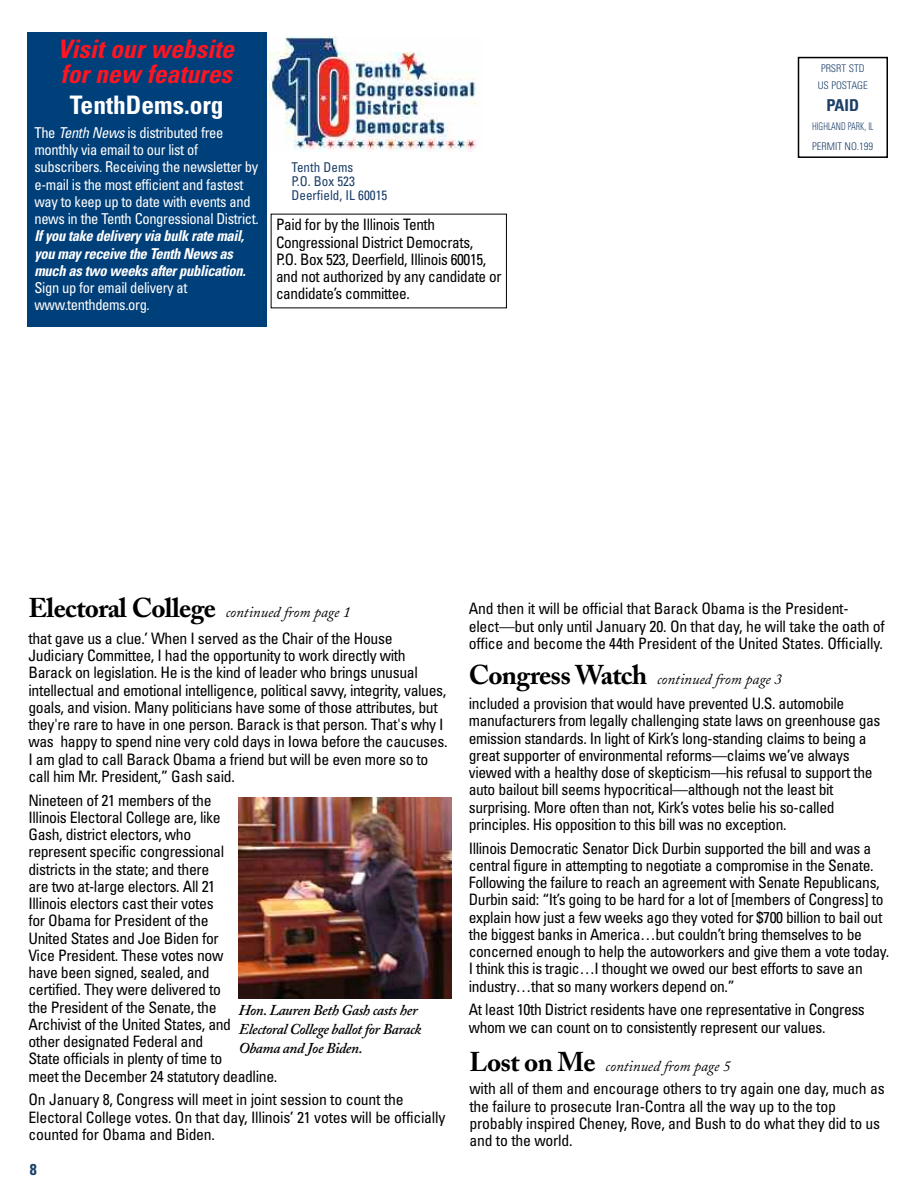
<style>
.page{position:relative;width:918px;height:1188px;background:#fff}
.page>*{position:absolute;margin:0;border:0;box-sizing:border-box;transform-origin:0 0}
.t1{font:italic 700 condensed 25.5px/25.5px "Univers";color:#ff1521}
.t2{font:700 condensed 25.5px "Univers";color:#fff}
.t3{font:700 condensed 16.35px "Univers";color:#1c3f68}
.t4{font:condensed 15.75px/17.2px "Univers";letter-spacing:-.025em;color:#000}
.t5{font:700 condensed 15.75px "Univers";color:#1c3f68}
.t6{font:condensed 15px/17.2px "Univers";letter-spacing:-.025em;color:#fff}
.t7{font:italic 700 condensed 15px/17.2px "Univers";letter-spacing:-.025em;color:#fff}
.t8{font:italic 15px "Adobe Caslon";color:#000}
.t9{font:italic 600 15px/18.6px "Adobe Caslon";letter-spacing:-.025em;color:#000}
.t10{font:condensed 13.5px/14.2px "Univers";color:#1c3f68}
.t11{font:300 condensed 10.5px/19.5px "Univers";color:#1c3f68;scale:.8 1}
.t12{font:300 condensed 10.5px/17.1px "Univers";color:#1c3f68;text-align:center}
.s1{font-style:italic}
.s2{font-weight:700;font-style:normal;font-size:27px}
</style>
<div class="page">
<img style="left:269px;top:36px;width:208px;height:116px">
<div style="left:798px;top:57px;width:90px;height:101px;border:2px solid #000"></div>
<div style="left:27px;top:32px;width:239px;height:294px;background:#00407a"></div>
<img style="left:238px;top:797px;width:213px;height:202px">
<h1 class="t1" style="left:58px;top:38px;width:178px">Visit our website for new features</h1>
<h1 class="t2" style="left:70px;top:96px;width:155px">TenthDems.org</h1>
<p class="t6" style="left:34px;top:125px;width:226px">The <span class="s1">Tenth News</span> is distributed free monthly via email to our list of subscribers. Receiving the newsletter by e-mail is the most efficient and fastest way to keep up to date with events and news in the Tenth Congressional District.</p>
<p class="t7" style="left:34px;top:229px;width:213px">If you take delivery via bulk rate mail, you may receive the Tenth News as much as two weeks after publication.</p>
<p class="t6" style="left:34px;top:280px;width:155px">Sign up for email delivery at www.tenthdems.org.</p>
<p class="t10" style="left:292px;top:161px;width:97px">Tenth Dems<br>P.O. Box 523<br>Deerfield, IL 60015</p>
<p class="t4" style="left:276px;top:217px;width:227px">Paid for by the Illinois Tenth Congressional District Democrats,<br>P.O. Box 523, Deerfield, Illinois 60015, and not authorized by any candidate or candidate’s committee.</p>
<p class="t12" style="left:818px;top:61px;width:52px">PRSRT STD<br>US POSTAGE</p>
<p class="t3" style="left:826px;top:99px;width:34px">PAID</p>
<p class="t11" style="left:812px;top:118px;width:78px">HIGHLAND PARK, IL<br>PERMIT NO.199</p>
<p class="t8" style="left:28px;top:607px;width:324px"><span class="s2">Electoral College</span> continued from page 1</p>
<p class="t4" style="left:28px;top:631px;width:420px">that gave us a clue.’ When I served as the Chair of the House Judiciary Committee, I had the opportunity to work directly with Barack on legislation. He is the kind of leader who brings unusual intellectual and emotional intelligence, political savvy, integrity, values, goals, and vision. Many politicians have some of those attributes, but they're rare to have in one person. Barack is that person. That's why I was happy to spend nine very cold days in Iowa before the caucuses.<br>I am glad to call Barack Obama a friend but will be even more so to call him Mr. President,” Gash said.</p>
<p class="t4" style="left:28px;top:793px;width:250px">Nineteen of 21 members of the<br>Illinois Electoral College are, like<br>Gash, district electors, who<br>represent specific congressional<br>districts in the state; and there<br>are two at-large electors. All 21<br>Illinois electors cast their votes<br>for Obama for President of the<br>United States and Joe Biden for<br>Vice President. These votes now<br>have been signed, sealed, and<br>certified. They were delivered to<br>the President of the Senate, the<br>Archivist of the United States, and<br>other designated Federal and<br>State officials in plenty of time to<br>meet the December 24 statutory deadline.</p>
<p class="t4" style="left:28px;top:1092px;width:418px">On January 8, Congress will meet in joint session to count the<br>Electoral College votes. On that day, Illinois’ 21 votes will be officially counted for Obama and Biden.</p>
<p class="t9" style="left:239px;top:1003px;width:184px">Hon. Lauren Beth Gash casts her<br>Electoral College ballot for Barack<br>Obama and Joe Biden.</p>
<p class="t5" style="left:30px;top:1163px;width:8px">8</p>
<p class="t4" style="left:469px;top:601px;width:418px">And then it will be official that Barack Obama is the President&shy;elect—but only until January 20. On that day, he will take the oath of office and become the 44th President of the United States. Officially.</p>
<p class="t8" style="left:469px;top:674px;width:315px"><span class="s2">Congress Watch</span> continued from page 3</p>
<p class="t4" style="left:469px;top:696px;width:413px">included a provision that would have prevented U.S. automobile manufacturers from legally challenging state laws on greenhouse gas emission standards. In light of Kirk’s long-standing claims to being a great supporter of environmental reforms—claims we’ve always viewed with a healthy dose of skepticism—his refusal to support the auto bailout bill seems hypocritical—although not the least bit surprising. More often than not, Kirk’s votes belie his so-called principles. His opposition to this bill was no exception.</p>
<p class="t4" style="left:469px;top:841px;width:422px">Illinois Democratic Senator Dick Durbin supported the bill and was a central figure in attempting to negotiate a compromise in the Senate.<br>Following the failure to reach an agreement with Senate Republicans, Durbin said: “It’s going to be hard for a lot of [members of Congress] to explain how just a few weeks ago they voted for $700 billion to bail out the biggest banks in America…but couldn’t bring themselves to be concerned enough to help the autoworkers and give them a vote today.<br>I think this is tragic…I thought we owed our best efforts to save an industry…that so many workers depend on.”</p>
<p class="t4" style="left:469px;top:1002px;width:398px">At least 10th District residents have one representative in Congress whom we can count on to consistently represent our values.</p>
<p class="t8" style="left:470px;top:1061px;width:263px"><span class="s2">Lost on Me</span> continued from page 5</p>
<p class="t4" style="left:469px;top:1081px;width:417px">with all of them and encourage others to try again one day, much as the failure to prosecute Iran-Contra all the way up to the top probably inspired Cheney, Rove, and Bush to do what they did to us and to the world.</p>
</div>
